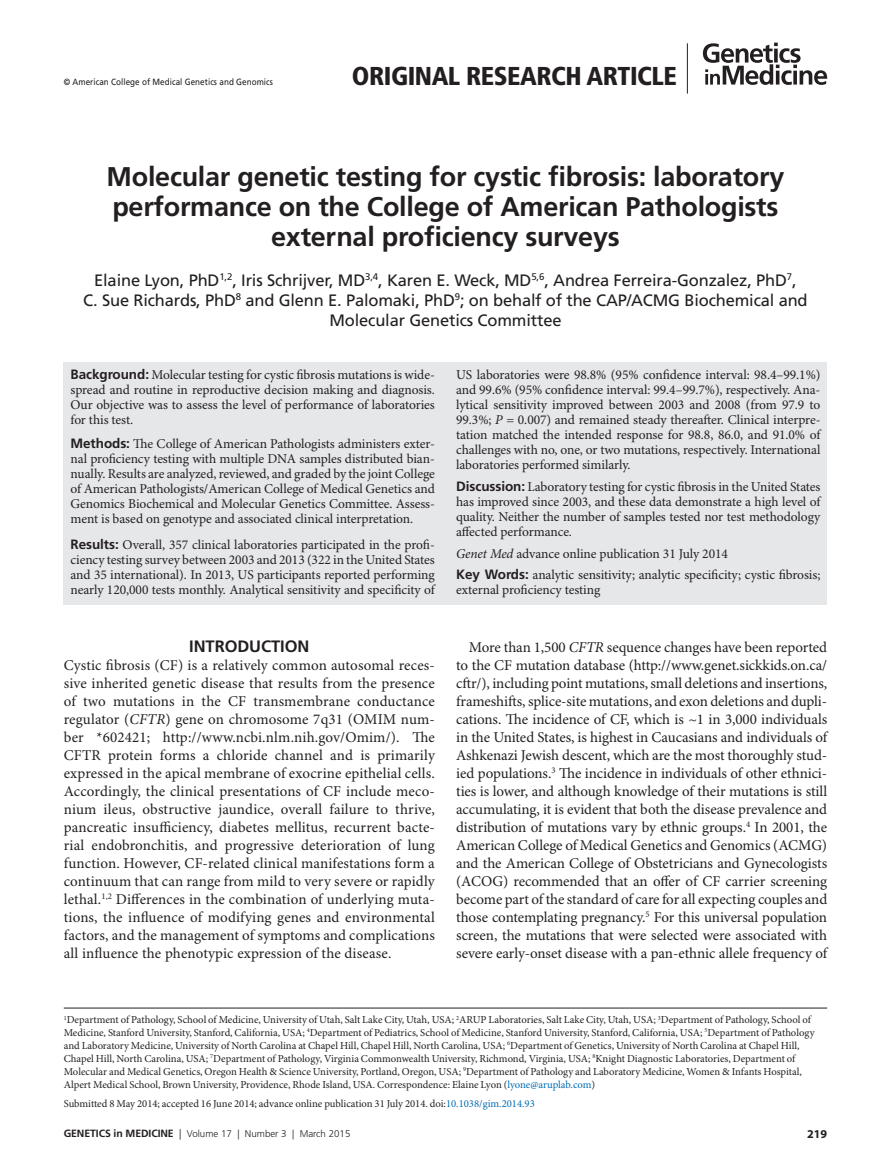
<style>
.page{position:relative;width:891px;height:1175px;background:#fff}
.page>*{position:absolute;margin:0;border:0;box-sizing:border-box;transform-origin:0 0}
.t1{font:700 27px/30px "Frutiger LT Pro";letter-spacing:-.01em;color:#231f20;text-align:center}
.t2{font:900 condensed 25.8px "Frutiger LT Pro";letter-spacing:-.02em;color:#231f20}
.t3{font:16.5px/19.8px "Frutiger LT Pro";letter-spacing:-.01em;color:#231f20;text-align:center}
.t4{font:700 16.5px "Frutiger LT Pro";letter-spacing:-.005em;color:#231f20}
.t5{font:15px/18px "Minion Pro";color:#231f20;text-align:justify}
.t6{font:13.5px/15px "Minion Pro";letter-spacing:-.005em;color:#231f20;text-align:justify}
.t7{font:700 12px "Myriad Pro";color:#231f20}
.t8{font:10.65px/12.9px "Minion Pro";color:#231f20}
.t9{font:300 9.75px "Frutiger LT Pro";color:#231f20}
.t10{font:9px "Frutiger LT Pro";letter-spacing:.005em;color:#231f20;scale:.9 1}
.s1{font-family:"Frutiger LT Pro";font-weight:700}
.s2{font-style:italic}
.s3{color:#006cb3}
.s4{font-weight:700;font-size:10.5px}
.s5{font-size:10.5px}
</style>
<div class="page">
<hr style="left:687px;top:43px;width:1px;height:51px;background:#231f20">
<svg style="left:703px;top:43px;width:124px;height:42px"></svg>
<div style="left:64px;top:362px;width:763px;height:242px;background:#e6e7e9"></div>
<hr style="left:64px;top:1007px;width:763px;height:1px;background:#231f20">
<p class="t10" style="left:64px;top:76px;width:234px">© American College of Medical Genetics and Genomics</p>
<h2 class="t2" style="left:352px;top:60px;width:326px">ORIGINAL RESEARCH ARTICLE</h2>
<h1 class="t1" style="left:107px;top:162px;width:679px">Molecular genetic testing for cystic fibrosis: laboratory performance on the College of American Pathologists external proficiency surveys</h1>
<p class="t3" style="left:83px;top:270px;width:726px">Elaine Lyon, PhD<sup>1,2</sup>, Iris Schrijver, MD<sup>3,4</sup>, Karen E. Weck, MD<sup>5,6</sup>, Andrea Ferreira-Gonzalez, PhD<sup>7</sup>,<br>C. Sue Richards, PhD<sup>8</sup> and Glenn E. Palomaki, PhD<sup>9</sup>; on behalf of the CAP/ACMG Biochemical and<br>Molecular Genetics Committee</p>
<p class="t6" style="left:71px;top:368px;width:366px"><span class="s1">Background:</span> Molecular testing for cystic fibrosis mutations is wide&shy;spread and routine in reproductive decision making and diagnosis.<br>Our objective was to assess the level of performance of laboratories for this test.</p>
<p class="t6" style="left:71px;top:437px;width:366px"><span class="s1">Methods:</span> The College of American Pathologists administers exter&shy;nal proficiency testing with multiple DNA samples distributed bian&shy;nually. Results are analyzed, reviewed, and graded by the joint College of American Pathologists/American College of Medical Genetics and Genomics Biochemical and Molecular Genetics Committee. Assess&shy;ment is based on genotype and associated clinical interpretation.</p>
<p class="t6" style="left:71px;top:537px;width:366px"><span class="s1">Results:</span> Overall, 357 clinical laboratories participated in the profi&shy;ciency testing survey between 2003 and 2013 (322 in the United States and 35 international). In 2013, US participants reported performing nearly 120,000 tests monthly. Analytical sensitivity and specificity of</p>
<p class="t4" style="left:189px;top:636px;width:122px">introduction</p>
<p class="t5" style="left:64px;top:656px;width:373px">Cystic fibrosis (CF) is a relatively common autosomal reces&shy;sive inherited genetic disease that results from the presence of two mutations in the CF transmembrane conductance regulator (<span class="s2">CFTR</span>) gene on chromosome 7q31 (OMIM num&shy;ber *602421; http://www.ncbi.nlm.nih.gov/Omim/). The CFTR protein forms a chloride channel and is primarily expressed in the apical membrane of exocrine epithelial cells.<br>Accordingly, the clinical presentations of CF include meco&shy;nium ileus, obstructive jaundice, overall failure to thrive, pancreatic insufficiency, diabetes mellitus, recurrent bacte&shy;rial endobronchitis, and progressive deterioration of lung function. However, CF-related clinical manifestations form a continuum that can range from mild to very severe or rapidly lethal.<sup>1,2</sup> Differences in the combination of underlying muta&shy;tions, the influence of modifying genes and environmental factors, and the management of symptoms and complications all influence the phenotypic expression of the disease.</p>
<p class="t6" style="left:456px;top:368px;width:366px">US laboratories were 98.8% (95% confidence interval: 98.4–99.1%) and 99.6% (95% confidence interval: 99.4–99.7%), respectively. Ana&shy;lytical sensitivity improved between 2003 and 2008 (from 97.9 to 99.3%; <span class="s2">P</span> = 0.007) and remained steady thereafter. Clinical interpre&shy;tation matched the intended response for 98.8, 86.0, and 91.0% of challenges with no, one, or two mutations, respectively. International laboratories performed similarly.</p>
<p class="t6" style="left:456px;top:479px;width:366px"><span class="s1">Discussion:</span> Laboratory testing for cystic fibrosis in the United States has improved since 2003, and these data demonstrate a high level of quality. Neither the number of samples tested nor test methodology affected performance.</p>
<p class="t6" style="left:456px;top:543px;width:366px;line-height:21.8px"><span class="s2">Genet Med</span> advance online publication 31 July 2014<br><span class="s1">Key Words:</span> analytic sensitivity; analytic specificity; cystic fibrosis;</p>
<p class="t6" style="left:456px;top:583px;width:146px">external proficiency testing</p>
<p class="t5" style="left:456px;top:638px;width:373px;text-indent:13px">More than 1,500 <span class="s2">CFTR</span> sequence changes have been reported to the CF mutation database (http://www.genet.sickkids.on.ca/ cftr/), including point mutations, small deletions and insertions, frameshifts, splice-site mutations, and exon deletions and dupli&shy;cations. The incidence of CF, which is ~1 in 3,000 individuals in the United States, is highest in Caucasians and individuals of Ashkenazi Jewish descent, which are the most thoroughly stud&shy;ied populations.<sup>3</sup> The incidence in individuals of other ethnici&shy;ties is lower, and although knowledge of their mutations is still accumulating, it is evident that both the disease prevalence and distribution of mutations vary by ethnic groups.<sup>4</sup> In 2001, the American College of Medical Genetics and Genomics (ACMG) and the American College of Obstetricians and Gynecologists (ACOG) recommended that an offer of CF carrier screening become part of the standard of care for all expecting couples and those contemplating pregnancy.<sup>5</sup> For this universal population screen, the mutations that were selected were associated with severe early-onset disease with a pan-ethnic allele frequency of</p>
<p class="t8" style="left:64px;top:1013px;width:752px"><sup>1</sup>Department of Pathology, School of Medicine, University of Utah, Salt Lake City, Utah, USA; <sup>2</sup>ARUP Laboratories, Salt Lake City, Utah, USA; <sup>3</sup>Department of Pathology, School of Medicine, Stanford University, Stanford, California, USA; <sup>4</sup>Department of Pediatrics, School of Medicine, Stanford University, Stanford, California, USA; <sup>5</sup>Department of Pathology and Laboratory Medicine, University of North Carolina at Chapel Hill, Chapel Hill, North Carolina, USA; <sup>6</sup>Department of Genetics, University of North Carolina at Chapel Hill, Chapel Hill, North Carolina, USA; <sup>7</sup>Department of Pathology, Virginia Commonwealth University, Richmond, Virginia, USA; <sup>8</sup>Knight Diagnostic Laboratories, Department of Molecular and Medical Genetics, Oregon Health &amp; Science University, Portland, Oregon, USA; <sup>9</sup>Department of Pathology and Laboratory Medicine, Women &amp; Infants Hospital, Alpert Medical School, Brown University, Providence, Rhode Island, USA. Correspondence: Elaine Lyon (<span class="s3">lyone@aruplab.com</span>)</p>
<p class="t8" style="left:64px;top:1097px;width:473px">Submitted 8 May 2014; accepted 16 June 2014; advance online publication 31 July 2014. doi:<span class="s3">10.1038/gim.2014.93</span></p>
<p class="t9" style="left:64px;top:1128px;width:288px"><span class="s4">Genetics in medicine</span> <span class="s5">|</span> Volume 17 | Number 3 | March 2015</p>
<p class="t7" style="left:807px;top:1126px;width:21px">219</p>
</div>
